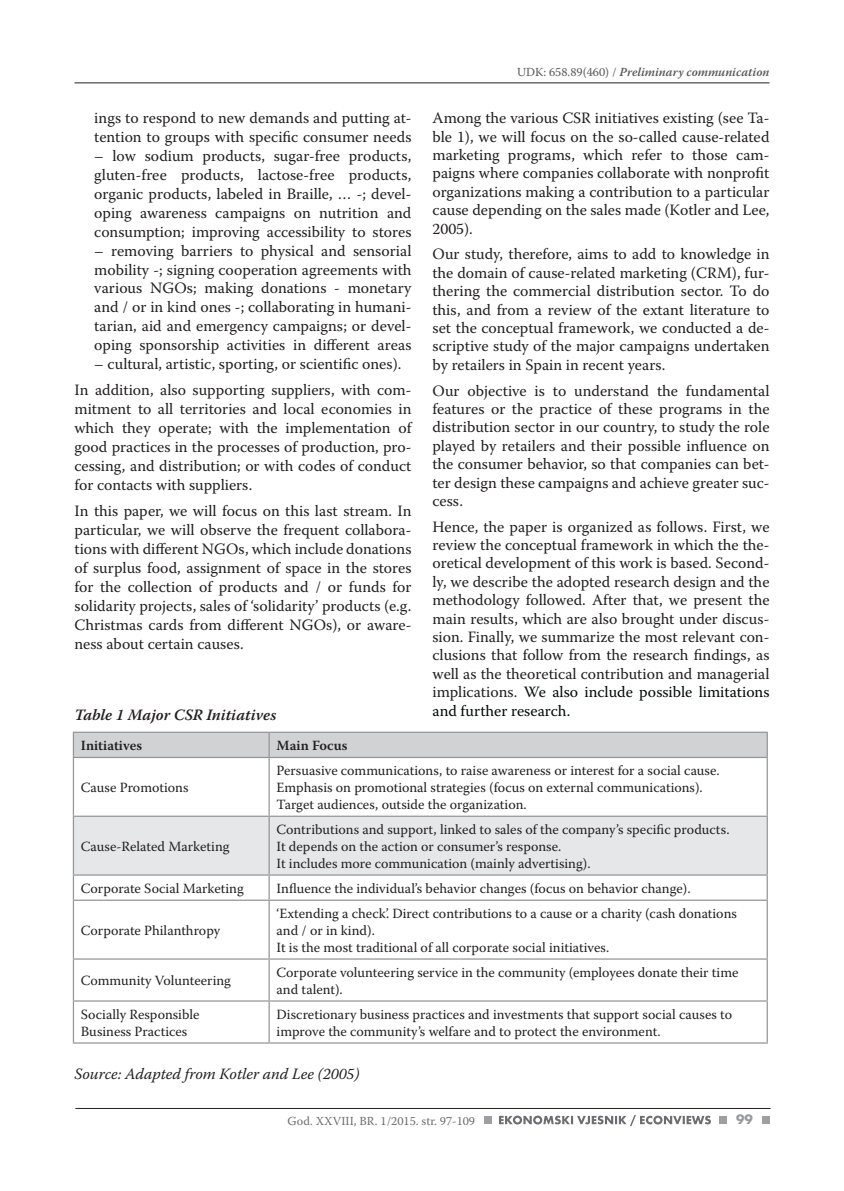
<style>
.page{position:relative;width:844px;height:1191px;background:#fff}
.page>*{position:absolute;margin:0;border:0;box-sizing:border-box;transform-origin:0 0}
.t1{font:15.75px/18.4px "Warnock Pro";color:#231f20;text-align:justify}
.t2{font:italic 15.75px "Warnock Pro";color:#231f20}
.t3{font:italic 600 15.75px "Warnock Pro";color:#231f20}
.t4{font:14px/16.8px "Warnock Pro";color:#231f20}
.t5{font:600 14px "Warnock Pro";color:#231f20}
.t6{font:700 14px "Futura TOT";color:#97999c}
.t7{font:italic 600 12.25px "Warnock Pro";color:#57585a}
.t8{font:12.25px "Warnock Pro";color:#6c6d70}
.s1{font-weight:400;font-style:normal}
.s2{color:#030a0a}
</style>
<div class="page">
<hr style="left:74px;top:83px;width:695px;height:1px;background:#231f20">
<hr style="left:75px;top:1108px;width:695px;height:1px;background:#231f20">
<div style="left:483px;top:1115px;width:8px;height:8px;background:#9d9fa2"></div>
<div style="left:718px;top:1115px;width:8px;height:8px;background:#9d9fa2"></div>
<div style="left:761px;top:1115px;width:8px;height:8px;background:#9d9fa2"></div>
<svg style="left:499px;top:1115px;width:211px;height:11px"></svg>
<div style="left:74px;top:817px;width:692px;height:57px;background:#e6e7e9"></div>
<hr style="left:73px;top:731px;width:196px;height:2px;background:#939598">
<hr style="left:269px;top:731px;width:498px;height:2px;background:#939598">
<svg style="left:73px;top:732px;width:694px;height:25px;background:#cecfd1"></svg>
<hr style="left:73px;top:757px;width:196px;height:1px;background:#939598">
<hr style="left:73px;top:758px;width:1px;height:57px;background:#939598">
<hr style="left:269px;top:757px;width:498px;height:1px;background:#939598">
<hr style="left:268px;top:758px;width:2px;height:57px;background:#939598">
<hr style="left:766px;top:758px;width:1px;height:57px;background:#939598">
<hr style="left:73px;top:815px;width:196px;height:2px;background:#939598">
<hr style="left:73px;top:817px;width:1px;height:57px;background:#939598">
<hr style="left:269px;top:815px;width:498px;height:2px;background:#939598">
<hr style="left:268px;top:817px;width:2px;height:57px;background:#939598">
<hr style="left:766px;top:817px;width:1px;height:57px;background:#939598">
<hr style="left:73px;top:874px;width:196px;height:1px;background:#939598">
<svg style="left:73px;top:875px;width:1px;height:24px"></svg>
<hr style="left:269px;top:874px;width:498px;height:1px;background:#939598">
<hr style="left:268px;top:875px;width:2px;height:24px;background:#939598">
<svg style="left:766px;top:875px;width:1px;height:24px"></svg>
<hr style="left:73px;top:899px;width:196px;height:2px;background:#939598">
<hr style="left:73px;top:901px;width:1px;height:57px;background:#939598">
<hr style="left:269px;top:899px;width:498px;height:2px;background:#939598">
<hr style="left:268px;top:901px;width:2px;height:57px;background:#939598">
<hr style="left:766px;top:901px;width:1px;height:57px;background:#939598">
<hr style="left:73px;top:958px;width:196px;height:1px;background:#939598">
<hr style="left:73px;top:959px;width:1px;height:41px;background:#939598">
<hr style="left:269px;top:958px;width:498px;height:1px;background:#939598">
<hr style="left:268px;top:959px;width:2px;height:41px;background:#939598">
<hr style="left:766px;top:959px;width:1px;height:41px;background:#939598">
<hr style="left:73px;top:1000px;width:196px;height:1px;background:#939598">
<hr style="left:73px;top:1001px;width:1px;height:41px;background:#939598">
<hr style="left:269px;top:1000px;width:498px;height:1px;background:#939598">
<hr style="left:268px;top:1001px;width:2px;height:41px;background:#939598">
<hr style="left:766px;top:1001px;width:1px;height:41px;background:#939598">
<hr style="left:73px;top:1042px;width:196px;height:1px;background:#939598">
<hr style="left:269px;top:1042px;width:498px;height:1px;background:#939598">
<p class="t1" style="left:94px;top:108px;width:318px;line-height:18.9px">ings to respond to new demands and putting at&shy;tention to groups with specific consumer needs</p>
<p class="t1" style="left:94px;top:146px;width:318px;line-height:18.9px">– low sodium products, sugar-free products, gluten-free products, lactose-free products, organic products, labeled in Braille, … -; devel&shy;oping awareness campaigns on nutrition and consumption; improving accessibility to stores</p>
<p class="t1" style="left:94px;top:241px;width:318px;line-height:18.9px">– removing barriers to physical and sensorial mobility -; signing cooperation agreements with various NGOs; making donations - monetary and / or in kind ones -; collaborating in humani&shy;tarian, aid and emergency campaigns; or devel&shy;oping sponsorship activities in different areas</p>
<p class="t1" style="left:74px;top:350px;width:338px;line-height:26.2px;text-indent:20px">– cultural, artistic, sporting, or scientific ones).<br>In addition, also supporting suppliers, with com-</p>
<p class="t1" style="left:74px;top:399px;width:338px;line-height:18.9px">mitment to all territories and local economies in which they operate; with the implementation of good practices in the processes of production, pro&shy;cessing, and distribution; or with codes of conduct for contacts with suppliers.</p>
<p class="t1" style="left:74px;top:501px;width:338px;line-height:18.9px">In this paper, we will focus on this last stream. In particular, we will observe the frequent collabora&shy;tions with different NGOs, which include donations of surplus food, assignment of space in the stores for the collection of products and / or funds for solidarity projects, sales of ‘solidarity’ products (e.g.<br>Christmas cards from different NGOs), or aware&shy;ness about certain causes.</p>
<p class="t3" style="left:74px;top:705px;width:203px">Table 1 Major CSR Initiatives</p>
<p class="t7" style="left:517px;top:65px;width:254px"><span class="s1">UDK: 658.89(460) /</span> Preliminary communication</p>
<p class="t1" style="left:432px;top:109px;width:338px">Among the various CSR initiatives existing (see Ta&shy;ble 1), we will focus on the so-called cause-related marketing programs, which refer to those cam&shy;paigns where companies collaborate with nonprofit organizations making a contribution to a particular cause depending on the sales made (Kotler and Lee, 2005).</p>
<p class="t1" style="left:432px;top:245px;width:338px">Our study, therefore, aims to add to knowledge in the domain of cause-related marketing (CRM), fur&shy;thering the commercial distribution sector. To do this, and from a review of the extant literature to set the conceptual framework, we conducted a de&shy;scriptive study of the major campaigns undertaken by retailers in Spain in recent years.</p>
<p class="t1" style="left:432px;top:381px;width:338px">Our objective is to understand the fundamental features or the practice of these programs in the distribution sector in our country, to study the role played by retailers and their possible influence on the consumer behavior, so that companies can bet&shy;ter design these campaigns and achieve greater suc&shy;cess.</p>
<p class="t1" style="left:432px;top:517px;width:338px">Hence, the paper is organized as follows. First, we review the conceptual framework in which the the&shy;oretical development of this work is based. Second&shy;ly, we describe the adopted research design and the methodology followed. After that, we present the main results, which are also brought under discus&shy;sion. Finally, we summarize the most relevant con&shy;clusions that follow from the research findings, as well as the theoretical contribution and managerial implications. <span class="s2">We also include possible limitations and further research.</span></p>
<p class="t5" style="left:81px;top:737px;width:63px">Initiatives</p>
<p class="t5" style="left:276px;top:737px;width:72px">Main Focus</p>
<p class="t4" style="left:81px;top:778px;width:109px">Cause Promotions</p>
<p class="t4" style="left:276px;top:762px;width:444px">Persuasive communications, to raise awareness or interest for a social cause.<br>Emphasis on promotional strategies (focus on external communications).<br>Target audiences, outside the organization.</p>
<p class="t4" style="left:81px;top:837px;width:150px">Cause-Related Marketing</p>
<p class="t4" style="left:276px;top:820px;width:454px">Contributions and support, linked to sales of the company’s specific products.<br>It depends on the action or consumer’s response.<br>It includes more communication (mainly advertising).</p>
<p class="t4" style="left:81px;top:879px;width:164px">Corporate Social Marketing</p>
<p class="t4" style="left:276px;top:879px;width:415px">Influence the individual’s behavior changes (focus on behavior change).</p>
<p class="t4" style="left:81px;top:921px;width:141px">Corporate Philanthropy</p>
<p class="t4" style="left:276px;top:904px;width:461px">‘Extending a check’. Direct contributions to a cause or a charity (cash donations and / or in kind).<br>It is the most traditional of all corporate social initiatives.</p>
<p class="t4" style="left:81px;top:972px;width:152px">Community Volunteering</p>
<p class="t4" style="left:276px;top:963px;width:463px">Corporate volunteering service in the community (employees donate their time and talent).</p>
<p class="t4" style="left:81px;top:1005px;width:120px">Socially Responsible<br>Business Practices</p>
<p class="t4" style="left:276px;top:1005px;width:457px">Discretionary business practices and investments that support social causes to improve the community’s welfare and to protect the environment.</p>
<p class="t2" style="left:74px;top:1064px;width:286px">Source: Adapted from Kotler and Lee (2005)</p>
<p class="t8" style="left:287px;top:1113px;width:189px">God. XXVIII, BR. 1/2015. str. 97-109</p>
<p class="t6" style="left:736px;top:1111px;width:18px">99</p>
</div>
